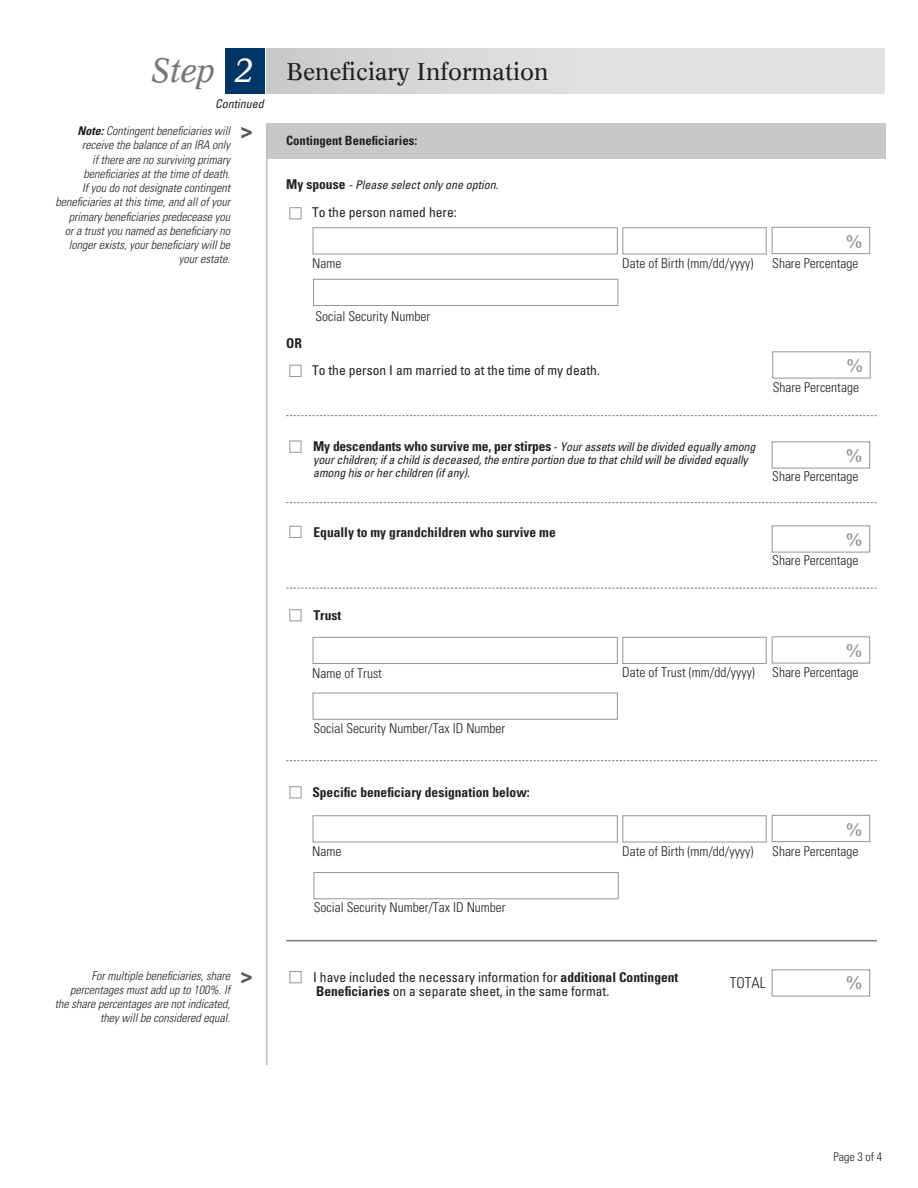
<style>
.page{position:relative;width:918px;height:1188px;background:#fff}
.page>*{position:absolute;margin:0;border:0;box-sizing:border-box;transform-origin:0 0}
.t1{font:italic 33px "Concorde BQ";color:#76787b}
.t2{font:24px "Concorde BQ";color:#231f20}
.t3{font:18px "Arial Rounded MT Bold";color:#939598}
.t4{font:300 condensed 15px "Univers LT Std";color:#231f20}
.t5{font:300 condensed 13.5px "Univers LT Std";color:#231f20}
.t6{font:condensed 13.5px/14.2px "Univers LT Std";color:#231f20}
.t7{font:700 condensed 13.5px "Univers LT Std";color:#231f20}
.t8{font:700 condensed 12.75px "Univers LT Std";color:#231f20}
.t9{font:italic 300 condensed 12px "Univers LT Std";color:#231f20}
.t10{font:italic condensed 12px/12.8px "Univers LT Std";letter-spacing:-.01em;color:#231f20}
.t11{font:300 condensed 12px "Univers LT Std";color:#231f20}
.s1{color:#fff}
.s2{font-weight:700}
.s3{font-family:"Arial Rounded MT Bold";font-weight:400;font-style:normal;font-stretch:normal;font-size:21px;color:#57585a}
.s4{font-weight:700;font-style:normal;font-size:13.5px}
.s5{font-size:12.75px}
.s6{font-weight:400;font-size:12px}
.s7{font-weight:400;font-style:italic;font-size:12px}
</style>
<div class="page">
<div style="left:267px;top:48px;width:617px;height:46px;background:linear-gradient(to right,#cfd0d2,#e6e7e9)"></div>
<div style="left:225px;top:48px;width:39px;height:46px;background:#003667"></div>
<div style="left:266px;top:123px;width:620px;height:35px;background:#c7c8ca"></div>
<hr style="left:266px;top:123px;width:1px;height:942px;background:#bcbdc0">
<div style="left:290px;top:971px;width:12px;height:12px;background:#fff;border:1px solid #939598"></div>
<div style="left:313px;top:637px;width:305px;height:27px;background:#fff;border:1px solid #939598"></div>
<div style="left:622px;top:637px;width:145px;height:27px;background:#fff;border:1px solid #939598"></div>
<div style="left:290px;top:207px;width:11px;height:12px;background:#fff;border:1px solid #939598"></div>
<div style="left:289px;top:441px;width:12px;height:12px;background:#fff;border:1px solid #939598"></div>
<div style="left:289px;top:526px;width:12px;height:12px;background:#fff;border:1px solid #939598"></div>
<div style="left:289px;top:609px;width:12px;height:12px;background:#fff;border:1px solid #939598"></div>
<div style="left:290px;top:786px;width:11px;height:12px;background:#fff;border:1px solid #939598"></div>
<svg style="left:286px;top:415px;width:591px;height:1px"></svg>
<svg style="left:286px;top:502px;width:591px;height:1px"></svg>
<svg style="left:286px;top:588px;width:591px;height:1px"></svg>
<svg style="left:286px;top:760px;width:591px;height:1px"></svg>
<div style="left:772px;top:441px;width:98px;height:27px;background:#fff;border:1px solid #939598"></div>
<div style="left:772px;top:525px;width:98px;height:27px;background:#fff;border:1px solid #939598"></div>
<div style="left:772px;top:636px;width:98px;height:27px;background:#fff;border:1px solid #939598"></div>
<div style="left:772px;top:969px;width:98px;height:27px;background:#fff;border:1px solid #939598"></div>
<hr style="left:286px;top:940px;width:591px;height:1px;background:#76787b">
<div style="left:313px;top:227px;width:305px;height:27px;background:#fff;border:1px solid #939598"></div>
<div style="left:622px;top:227px;width:145px;height:27px;background:#fff;border:1px solid #939598"></div>
<div style="left:772px;top:227px;width:98px;height:27px;background:#fff;border:1px solid #939598"></div>
<div style="left:313px;top:815px;width:305px;height:27px;background:#fff;border:1px solid #939598"></div>
<div style="left:622px;top:815px;width:145px;height:27px;background:#fff;border:1px solid #939598"></div>
<div style="left:772px;top:815px;width:98px;height:27px;background:#fff;border:1px solid #939598"></div>
<div style="left:290px;top:365px;width:11px;height:12px;background:#fff;border:1px solid #939598"></div>
<div style="left:313px;top:279px;width:305px;height:27px;background:#fff;border:1px solid #939598"></div>
<div style="left:313px;top:693px;width:305px;height:27px;background:#fff;border:1px solid #939598"></div>
<div style="left:314px;top:872px;width:305px;height:27px;background:#fff;border:1px solid #939598"></div>
<div style="left:772px;top:351px;width:99px;height:27px;background:#fff;border:1px solid #939598"></div>
<h1 class="t1" style="left:152px;top:51px;width:103px">Step <span class="s1">2</span></h1>
<p class="t10" style="left:215px;top:97px;width:50px">Continued</p>
<p class="t9" style="left:78px;top:124px;width:177px"><span class="s2">Note:</span> Contingent beneficiaries will <span class="s3">&gt;</span></p>
<p class="t9" style="left:82px;top:138px;width:149px">receive the balance of an IRA only</p>
<p class="t9" style="left:92px;top:152px;width:139px">if there are no surviving primary</p>
<p class="t9" style="left:84px;top:167px;width:148px">beneficiaries at the time of death.</p>
<p class="t9" style="left:82px;top:181px;width:149px">If you do not designate contingent</p>
<p class="t9" style="left:56px;top:195px;width:176px">beneficiaries at this time, and all of your</p>
<p class="t9" style="left:69px;top:209px;width:163px">primary beneficiaries predecease you</p>
<p class="t9" style="left:65px;top:224px;width:167px">or a trust you named as beneficiary no</p>
<p class="t9" style="left:69px;top:238px;width:163px">longer exists, your beneficiary will be</p>
<p class="t9" style="left:179px;top:252px;width:53px">your estate.</p>
<h2 class="t2" style="left:286px;top:58px;width:264px">Beneficiary Information</h2>
<p class="t8" style="left:286px;top:132px;width:133px">Contingent Beneficiaries:</p>
<p class="t10" style="left:286px;top:178px;width:214px"><span class="s4">My spouse</span> - Please select only one option.</p>
<p class="t6" style="left:312px;top:205px;width:146px">To the person named here:</p>
<h3 class="t3" style="left:846px;top:231px;width:17px">%</h3>
<p class="t5" style="left:312px;top:255px;width:31px">Name</p>
<p class="t5" style="left:622px;top:255px;width:133px">Date of Birth (mm/dd/yyyy)</p>
<p class="t5" style="left:772px;top:255px;width:88px">Share Percentage</p>
<p class="t7" style="left:286px;top:334px;width:17px">OR</p>
<p class="t5" style="left:316px;top:308px;width:116px">Social Security Number</p>
<p class="t6" style="left:312px;top:363px;width:289px">To the person I am married to at the time of my death<span class="s5">.</span></p>
<h3 class="t3" style="left:847px;top:355px;width:17px">%</h3>
<p class="t5" style="left:773px;top:379px;width:88px">Share Percentage</p>
<p class="t7" style="left:313px;top:438px;width:444px">My descendants who survive me, per stirpes <span class="s6">-</span> <span class="s7">Your assets will be divided equally among</span></p>
<p class="t10" style="left:313px;top:453px;width:436px">your children; if a child is deceased, the entire portion due to that child will be divided equally among his or her children (if any).</p>
<h3 class="t3" style="left:846px;top:445px;width:17px">%</h3>
<p class="t5" style="left:772px;top:468px;width:88px">Share Percentage</p>
<p class="t7" style="left:314px;top:524px;width:244px">Equally to my grandchildren who survive me</p>
<p class="t7" style="left:314px;top:607px;width:29px">Trust</p>
<p class="t5" style="left:312px;top:665px;width:71px">Name of Trust</p>
<p class="t5" style="left:622px;top:664px;width:134px">Date of Trust (mm/dd/yyyy)</p>
<p class="t5" style="left:313px;top:720px;width:193px">Social Security Number/Tax ID Number</p>
<h3 class="t3" style="left:846px;top:529px;width:17px">%</h3>
<p class="t5" style="left:772px;top:552px;width:88px">Share Percentage</p>
<h3 class="t3" style="left:846px;top:640px;width:17px">%</h3>
<p class="t5" style="left:772px;top:664px;width:88px">Share Percentage</p>
<p class="t7" style="left:312px;top:784px;width:219px">Specific beneficiary designation below:</p>
<h3 class="t3" style="left:846px;top:819px;width:17px">%</h3>
<p class="t5" style="left:312px;top:843px;width:31px">Name</p>
<p class="t5" style="left:622px;top:843px;width:133px">Date of Birth (mm/dd/yyyy)</p>
<p class="t5" style="left:772px;top:843px;width:88px">Share Percentage</p>
<p class="t5" style="left:314px;top:900px;width:193px">Social Security Number/Tax ID Number</p>
<p class="t9" style="left:92px;top:968px;width:163px">For multiple beneficiaries, share <span class="s3">&gt;</span></p>
<p class="t9" style="left:70px;top:983px;width:161px">percentages must add up to 100%. If</p>
<p class="t9" style="left:55px;top:997px;width:177px">the share percentages are not indicated,</p>
<p class="t9" style="left:100px;top:1011px;width:131px">they will be considered equal.</p>
<p class="t6" style="left:313px;top:970px;width:367px">I have included the necessary information for <span class="s2">additional Contingent<br>Beneficiaries</span> on a separate sheet, in the same format.</p>
<p class="t4" style="left:730px;top:974px;width:37px">TOTAL</p>
<h3 class="t3" style="left:846px;top:972px;width:17px">%</h3>
<p class="t11" style="left:833px;top:1150px;width:50px">Page 3 of 4</p>
</div>
